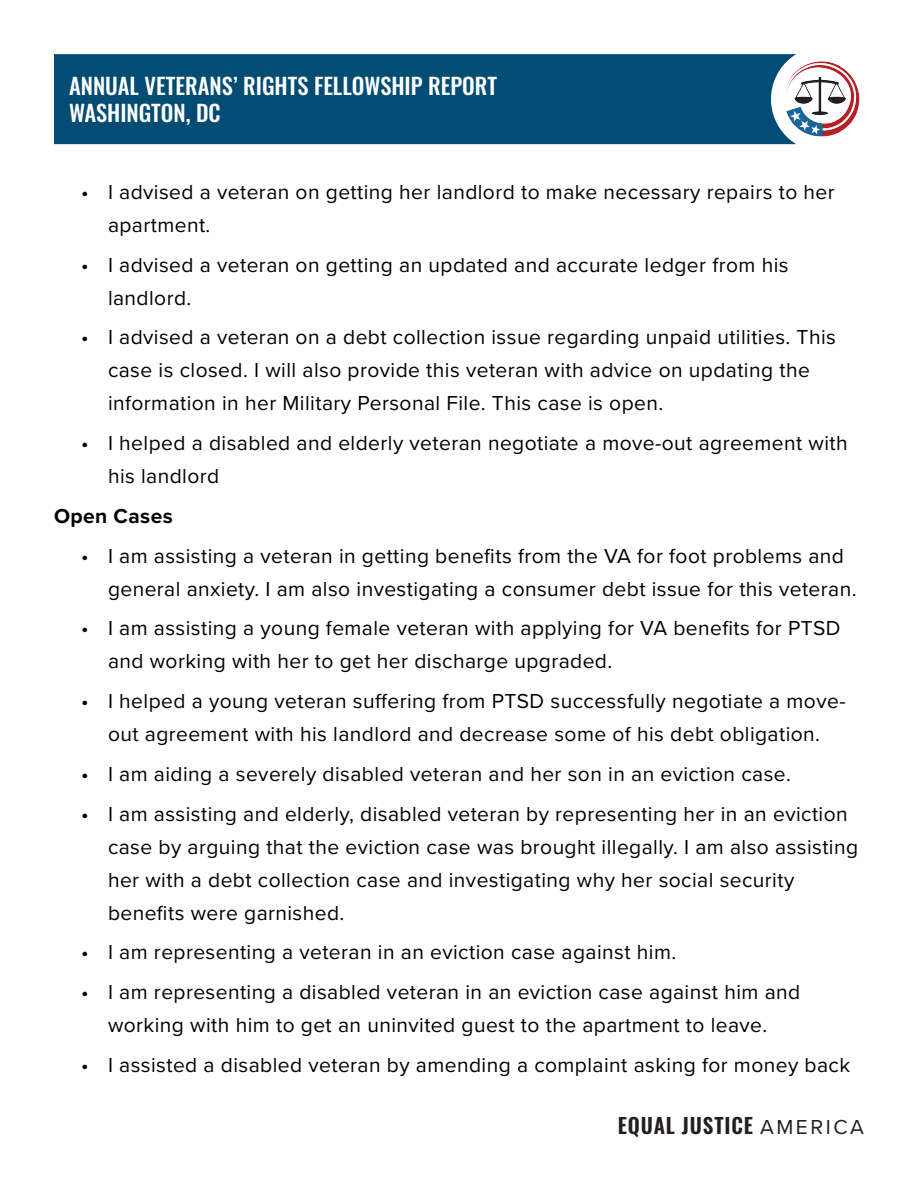
<style>
.page{position:relative;width:918px;height:1188px;background:#fff}
.page>*{position:absolute;margin:0;border:0;box-sizing:border-box;transform-origin:0 0}
.t1{font:500 22.5px "Oswald";color:#fff}
.t2{font:21px/33px "Proxima Nova";letter-spacing:.02em;color:#000}
.t3{font:600 21px "Oswald";letter-spacing:.04em;color:#231f20}
.t4{font:700 21px "Proxima Nova";letter-spacing:.02em;color:#000}
.s1{font-family:"Proxima Nova";font-weight:400}
</style>
<div class="page">
<div style="left:54px;top:54px;width:756px;height:90px;background:#034c73;border:2px solid #034c73"></div>
<div style="left:771px;top:47px;width:105px;height:105px;background:#fff;border-radius:50%"></div>
<img style="left:785px;top:62px;width:73px;height:75px">
<div style="left:781px;top:60px;width:79px;height:79px;border:1px solid #fff;border-radius:50%"></div>
<p class="t1" style="left:69px;top:74px;width:430px">ANNUAL VETERANS’ RIGHTS FELLOWSHIP REPORT</p>
<p class="t1" style="left:69px;top:101px;width:153px">WASHINGTON, DC</p>
<p class="t2" style="left:108px;top:174px;width:728px;text-indent:-27px">• I advised a veteran on getting her landlord to make necessary repairs to her apartment.</p>
<p class="t2" style="left:108px;top:247px;width:682px;text-indent:-27px">• I advised a veteran on getting an updated and accurate ledger from his landlord.</p>
<p class="t2" style="left:108px;top:320px;width:729px;text-indent:-27px">• I advised a veteran on a debt collection issue regarding unpaid utilities. This case is closed. I will also provide this veteran with advice on updating the information in her Military Personal File. This case is open.</p>
<p class="t2" style="left:108px;top:426px;width:741px;text-indent:-27px">• I helped a disabled and elderly veteran negotiate a move-out agreement with his landlord</p>
<p class="t4" style="left:54px;top:500px;width:120px">Open Cases</p>
<p class="t2" style="left:108px;top:538px;width:750px;text-indent:-27px">• I am assisting a veteran in getting benefits from the VA for foot problems and general anxiety. I am also investigating a consumer debt issue for this veteran.</p>
<p class="t2" style="left:108px;top:611px;width:734px;text-indent:-27px">• I am assisting a young female veteran with applying for VA benefits for PTSD and working with her to get her discharge upgraded.</p>
<p class="t2" style="left:81px;top:684px;width:766px;text-align:center">• I helped a young veteran suffering from PTSD successfully negotiate a move&shy;out agreement with his landlord and decrease some of his debt obligation.</p>
<p class="t2" style="left:81px;top:756px;width:711px">• I am aiding a severely disabled veteran and her son in an eviction case.</p>
<p class="t2" style="left:108px;top:796px;width:752px;text-indent:-27px">• I am assisting and elderly, disabled veteran by representing her in an eviction case by arguing that the eviction case was brought illegally. I am also assisting her with a debt collection case and investigating why her social security benefits were garnished.</p>
<p class="t2" style="left:81px;top:935px;width:597px">• I am representing a veteran in an eviction case against him.</p>
<p class="t2" style="left:81px;top:975px;width:721px;text-align:center">• I am representing a disabled veteran in an eviction case against him and working with him to get an uninvited guest to the apartment to leave.</p>
<p class="t2" style="left:81px;top:1047px;width:771px">• I assisted a disabled veteran by amending a complaint asking for money back</p>
<p class="t3" style="left:618px;top:1114px;width:248px">EQUAL JUSTICE <span class="s1">AMERICA</span></p>
</div>
